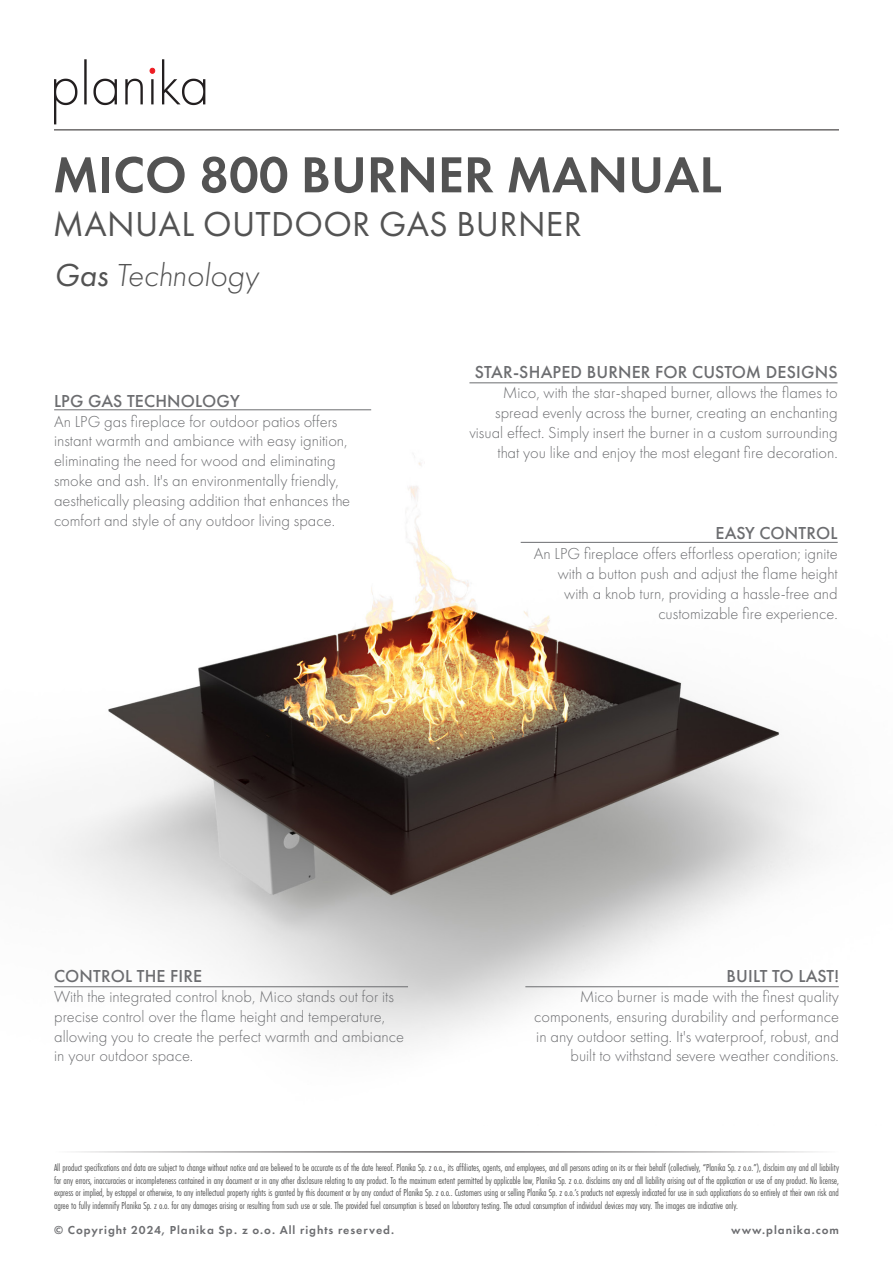
<style>
.page{position:relative;width:893px;height:1263px;background:#fff}
.page>*{position:absolute;margin:0;border:0;box-sizing:border-box;transform-origin:0 0}
.FIREPLACE{font:600 52.5px "Futura PT";color:#535353}
.t1{font:36px "Futura PT";letter-spacing:.01em;color:#535353}
.t2{font:italic 300 33px "Futura PT";color:#535353}
.t3{font:500 18px "Futura PT";letter-spacing:.01em;color:#6c6d70}
.t4{font:300 16.5px/19.8px "Futura PT";color:#6c6d70;text-align:right}
.t5{font:600 12px "Futura PT";letter-spacing:.08em;color:#6c6d70}
.t6{font:10.5px/12.6px "Futura PT Cond";letter-spacing:-.01em;color:#535353;text-align:justify}
.s1{font-weight:400}
</style>
<div class="page">
<hr style="left:54px;top:1152px;width:785px;height:1px;background:#231f20">
<svg style="left:54px;top:59px;width:151px;height:65px"></svg>
<hr style="left:54px;top:130px;width:785px;height:1px;background:#231f20">
<img style="left:50px;top:409px;width:789px;height:638px">
<hr style="left:54px;top:986px;width:354px;height:1px;background:#6c6d70">
<hr style="left:525px;top:986px;width:314px;height:1px;background:#6c6d70">
<hr style="left:54px;top:409px;width:317px;height:1px;background:#6c6d70">
<hr style="left:521px;top:542px;width:317px;height:1px;background:#6c6d70">
<hr style="left:469px;top:383px;width:368px;height:1px;background:#6c6d70">
<p class="FIREPLACE" style="left:53px;top:142px;width:670px">MICO 800 BURNER MANUAL</p>
<p class="t1" style="left:53px;top:202px;width:530px">MANUAL OUTDOOR GAS BURNER</p>
<p class="t2" style="left:54px;top:257px;width:206px"><span class="s1">Gas</span> Technology</p>
<p class="t3" style="left:54px;top:390px;width:187px">LPG GAS TECHNOLOGY</p>
<p class="t4" style="left:54px;top:411px;width:298px;text-align:left">An LPG gas fireplace for outdoor patios offers instant warmth and ambiance with easy ignition, eliminating the need for wood and eliminating smoke and ash. It's an environmentally friendly, aesthetically pleasing addition that enhances the comfort and style of any outdoor living space.</p>
<p class="t3" style="left:475px;top:361px;width:364px">STAR-SHAPED BURNER FOR CUSTOM DESIGNS</p>
<p class="t4" style="left:469px;top:383px;width:370px">Mico, with the star-shaped burner, allows the flames to spread evenly across the burner, creating an enchanting visual effect. Simply insert the burner in a custom surrounding that you like and enjoy the most elegant fire decoration.</p>
<p class="t3" style="left:716px;top:522px;width:124px">EASY CONTROL</p>
<p class="t4" style="left:534px;top:544px;width:305px">An LPG fireplace offers effortless operation; ignite with a button push and adjust the flame height with a knob turn, providing a hassle-free and customizable fire experience.</p>
<p class="t3" style="left:54px;top:965px;width:149px">CONTROL THE FIRE</p>
<p class="t4" style="left:54px;top:987px;width:351px;text-align:left">With the integrated control knob, Mico stands out for its precise control over the flame height and temperature, allowing you to create the perfect warmth and ambiance in your outdoor space.</p>
<p class="t3" style="left:727px;top:965px;width:114px">BUILT TO LAST!</p>
<p class="t4" style="left:534px;top:987px;width:306px">Mico burner is made with the finest quality components, ensuring durability and performance in any outdoor setting. It's waterproof, robust, and built to withstand severe weather conditions.</p>
<p class="t6" style="left:54px;top:1161px;width:786px">All product specifications and data are subject to change without notice and are believed to be accurate as of the date hereof. Planika Sp. z o.o., its affiliates, agents, and employees, and all persons acting on its or their behalf (collectively, “Planika Sp. z o.o.”), disclaim any and all liability for any errors, inaccuracies or incompleteness contained in any document or in any other disclosure relating to any product. To the maximum extent permitted by applicable law, Planika Sp. z o.o. disclaims any and all liability arising out of the application or use of any product. No license, express or implied, by estoppel or otherwise, to any intellectual property rights is granted by this document or by any conduct of Planika Sp. z o.o.. Customers using or selling Planika Sp. z o.o.’s products not expressly indicated for use in such applications do so entirely at their own risk and agree to fully indemnify Planika Sp. z o.o. for any damages arising or resulting from such use or sale. The provided fuel consumption is based on laboratory testing. The actual consumption of individual devices may vary. The images are indicative only.</p>
<p class="t5" style="left:54px;top:1223px;width:342px">© Copyright 2024, Planika Sp. z o.o. All rights reserved.</p>
<p class="t5" style="left:731px;top:1223px;width:109px">www.planika.com</p>
</div>
